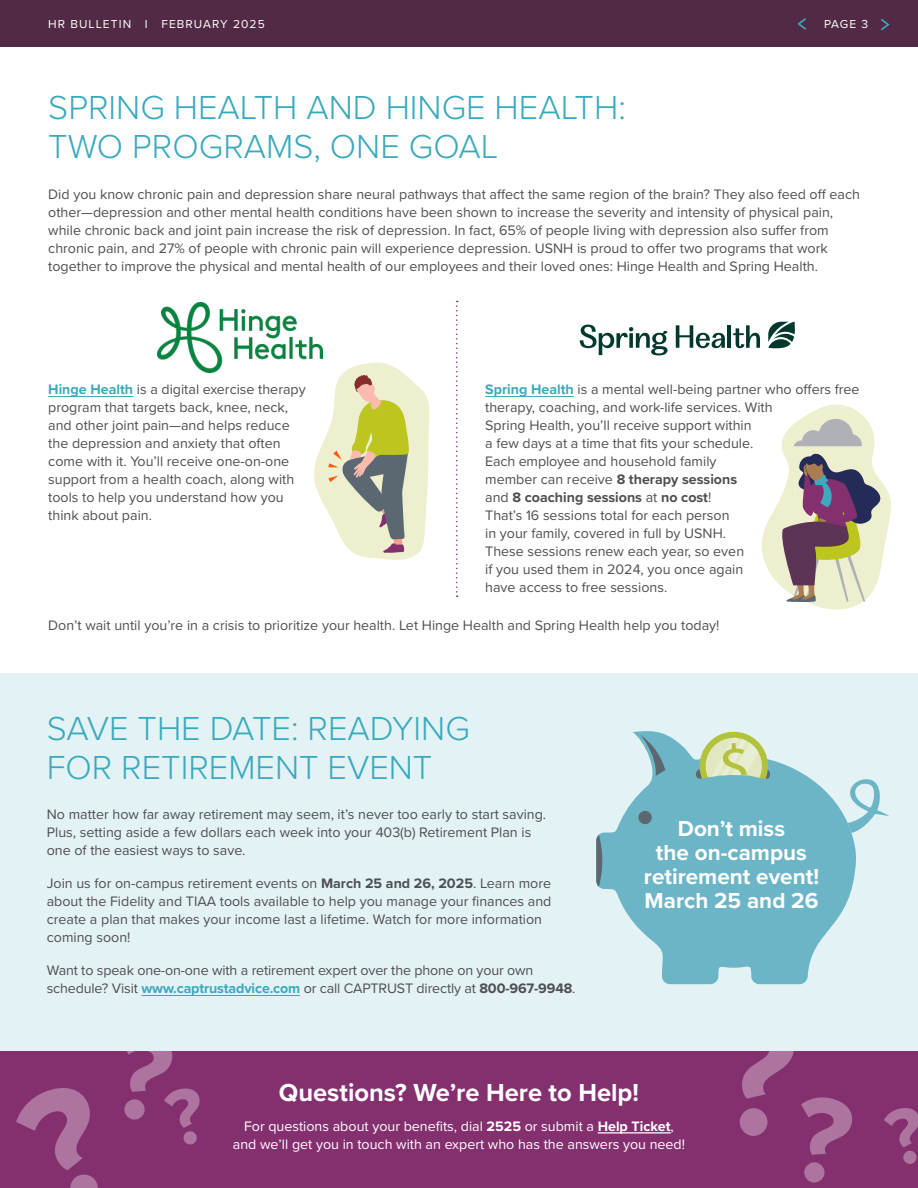
<style>
.page{position:relative;width:918px;height:1188px;background:#fff}
.page>*{position:absolute;margin:0;border:0;box-sizing:border-box;transform-origin:0 0}
.t1{font:300 34.5px/39px "Proxima Nova";color:#3aa9bc}
.t2{font:700 25.5px "Proxima Nova";color:#fff}
.t3{font:700 22.5px/24px "Proxima Nova";color:#fff;text-align:center}
.t4{font:14.25px/18px "Proxima Nova";color:#4f4f51}
.t5{font:14.25px/18px "Proxima Nova";color:#fff;text-align:center}
.t6{font:12px "Proxima Nova";letter-spacing:.09em;color:#fff}
.s1{font-weight:700;color:#3aa9bc}
.s2{font-weight:700}
</style>
<div class="page">
<div style="left:0;top:0;width:918px;height:46px;background:#522a45"></div>
<svg style="left:881px;top:19px;width:9px;height:11px"></svg>
<svg style="left:797px;top:18px;width:9px;height:12px"></svg>
<div style="left:0;top:1038px;width:918px;height:150px;background:#84306f"></div>
<hr style="left:598px;top:1132px;width:73px;height:2px;background:#fff">
<svg style="left:16px;top:1088px;width:82px;height:100px"></svg>
<svg style="left:124px;top:1051px;width:76px;height:94px"></svg>
<svg style="left:739px;top:1051px;width:55px;height:85px"></svg>
<svg style="left:801px;top:1097px;width:51px;height:86px"></svg>
<svg style="left:884px;top:1108px;width:34px;height:56px"></svg>
<div style="left:0;top:673px;width:918px;height:378px;background:#e2f2f5"></div>
<hr style="left:48px;top:396px;width:85px;height:1px;background:#3aa9bc">
<hr style="left:485px;top:396px;width:89px;height:1px;background:#3aa9bc">
<svg style="left:456px;top:301px;width:2px;height:296px"></svg>
<svg style="left:580px;top:325px;width:88px;height:30px"></svg>
<svg style="left:676px;top:325px;width:49px;height:23px"></svg>
<hr style="left:728px;top:325px;width:3px;height:23px;background:#01382e">
<svg style="left:733px;top:325px;width:27px;height:23px"></svg>
<svg style="left:768px;top:322px;width:27px;height:27px"></svg>
<img style="left:157px;top:302px;width:166px;height:70px">
<hr style="left:141px;top:995px;width:159px;height:1px;background:#3aa9bc">
<svg style="left:598px;top:731px;width:258px;height:253px;fill:#6cb5c6"></svg>
<svg style="left:596px;top:835px;width:8px;height:52px"></svg>
<svg style="left:834px;top:774px;width:55px;height:59px"></svg>
<svg style="left:640px;top:735px;width:25px;height:41px"></svg>
<div style="left:638px;top:811px;width:14px;height:13px;background:#5b6771;border-radius:50%"></div>
<svg style="left:694px;top:731px;width:78px;height:57px"></svg>
<svg style="left:311px;top:361px;width:119px;height:199px"></svg>
<svg style="left:761px;top:404px;width:130px;height:206px"></svg>
<p class="t6" style="left:48px;top:15px;width:218px">HR BULLETIN I FEBRUARY 2025</p>
<p class="t6" style="left:824px;top:15px;width:46px">PAGE 3</p>
<h1 class="t1" style="left:48px;top:86px;width:579px">SPRING HEALTH AND HINGE HEALTH:<br>TWO PROGRAMS, ONE GOAL</h1>
<p class="t4" style="left:48px;top:184px;width:813px">Did you know chronic pain and depression share neural pathways that affect the same region of the brain? They also feed off each other—depression and other mental health conditions have been shown to increase the severity and intensity of physical pain, while chronic back and joint pain increase the risk of depression. In fact, 65% of people living with depression also suffer from chronic pain, and 27% of people with chronic pain will experience depression. USNH is proud to offer two programs that work together to improve the physical and mental health of our employees and their loved ones: Hinge Health and Spring Health.</p>
<p class="t4" style="left:48px;top:380px;width:259px"><span class="s1">Hinge Health</span> is a digital exercise therapy program that targets back, knee, neck, and other joint pain—and helps reduce the depression and anxiety that often come with it. You’ll receive one-on-one support from a health coach, along with tools to help you understand how you think about pain.</p>
<p class="t4" style="left:485px;top:380px;width:376px"><span class="s1">Spring Health</span> is a mental well-being partner who offers free therapy, coaching, and work-life services. With<br>Spring Health, you’ll receive support within<br>a few days at a time that fits your schedule.<br>Each employee and household family<br>member can receive <span class="s2">8 therapy sessions<br></span>and <span class="s2">8 coaching sessions</span> at <span class="s2">no cost</span>!<br>That’s 16 sessions total for each person<br>in your family, covered in full by USNH.<br>These sessions renew each year, so even<br>if you used them in 2024, you once again<br>have access to free sessions.</p>
<p class="t4" style="left:48px;top:615px;width:673px">Don’t wait until you’re in a crisis to prioritize your health. Let Hinge Health and Spring Health help you today!</p>
<h1 class="t1" style="left:47px;top:707px;width:425px">SAVE THE DATE: READYING<br>FOR RETIREMENT EVENT</h1>
<p class="t4" style="left:47px;top:805px;width:501px">No matter how far away retirement may seem, it’s never too early to start saving.<br>Plus, setting aside a few dollars each week into your 403(b) Retirement Plan is one of the easiest ways to save.</p>
<p class="t4" style="left:47px;top:874px;width:506px">Join us for on-campus retirement events on <span class="s2">March 25 and 26, 2025</span>. Learn more about the Fidelity and TIAA tools available to help you manage your finances and create a plan that makes your income last a lifetime. Watch for more information coming soon!</p>
<p class="t4" style="left:47px;top:961px;width:530px">Want to speak one-on-one with a retirement expert over the phone on your own schedule? Visit <span class="s1">www.captrustadvice.com</span> or call CAPTRUST directly at <span class="s2">800-967-9948</span>.</p>
<h3 class="t3" style="left:644px;top:816px;width:177px">Don’t miss<br>the on-campus retirement event!<br>March 25 and 26</h3>
<h2 class="t2" style="left:279px;top:1073px;width:362px">Questions? We’re Here to Help!</h2>
<p class="t5" style="left:233px;top:1117px;width:454px">For questions about your benefits, dial <span class="s2">2525</span> or submit a <span class="s2">Help Ticket</span>, and we’ll get you in touch with an expert who has the answers you need!</p>
</div>
